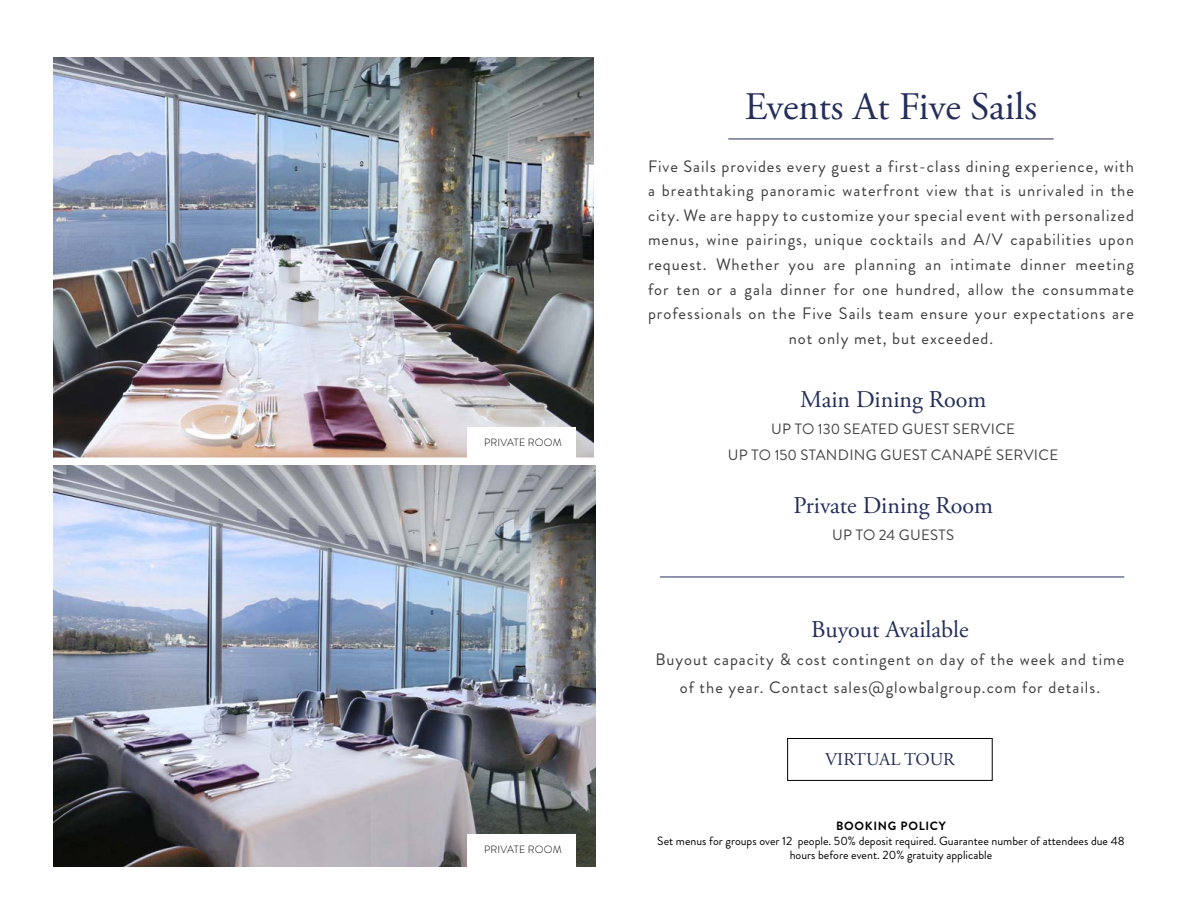
<style>
.page{position:relative;width:1188px;height:918px;background:#fff}
.page>*{position:absolute;margin:0;border:0;box-sizing:border-box;transform-origin:0 0}
.t1{font:39px "Adobe Garamond Pro";color:#242e59}
.t2{font:24px "Adobe Garamond Pro";color:#242e59}
.t3{font:18px "Adobe Garamond Pro";color:#242e59}
.t4{font:16.5px/24.6px "Brandon Grotesque";letter-spacing:.06em;color:#3d3d3f;text-align:center}
.t5{font:15px/26.4px "Brandon Grotesque";letter-spacing:.02em;color:#434345;text-align:center}
.t6{font:12px/14.4px "Brandon Grotesque";color:#000;text-align:center}
.t7{font:700 12px "Brandon Grotesque";letter-spacing:.06em;color:#000}
.t8{font:300 10.5px "Brandon Grotesque";letter-spacing:.02em;color:#000}
</style>
<div class="page">
<img style="left:53px;top:57px;width:540px;height:401px">
<img style="left:53px;top:465px;width:543px;height:402px">
<div style="left:468px;top:427px;width:108px;height:34px;background:#fff"></div>
<div style="left:468px;top:834px;width:108px;height:34px;background:#fff"></div>
<hr style="left:728px;top:139px;width:326px;height:1px;background:#242e59">
<hr style="left:660px;top:577px;width:464px;height:1px;background:#242e59">
<svg style="left:787px;top:738px;width:206px;height:43px"></svg>
<p class="t8" style="left:484px;top:435px;width:79px">PRIVATE ROOM</p>
<p class="t8" style="left:484px;top:843px;width:79px">PRIVATE ROOM</p>
<h1 class="t1" style="left:745px;top:84px;width:294px">Events At Five Sails</h1>
<p class="t4" style="left:648px;top:154px;width:488px">Five Sails provides every guest a first-class dining experience, with a breathtaking panoramic waterfront view that is unrivaled in the city. We are happy to customize your special event with personalized menus, wine pairings, unique cocktails and A/V capabilities upon request. Whether you are planning an intimate dinner meeting for ten or a gala dinner for one hundred, allow the consummate professionals on the Five Sails team ensure your expectations are not only met, but exceeded.</p>
<h2 class="t2" style="left:800px;top:385px;width:188px">Main Dining Room</h2>
<p class="t5" style="left:728px;top:416px;width:332px">UP TO 130 SEATED GUEST SERVICE<br>UP TO 150 STANDING GUEST CANAPÉ SERVICE</p>
<h2 class="t2" style="left:793px;top:491px;width:201px">Private Dining Room</h2>
<p class="t5" style="left:832px;top:522px;width:123px">UP TO 24 GUESTS</p>
<h2 class="t2" style="left:811px;top:615px;width:159px">Buyout Available</h2>
<p class="t4" style="left:656px;top:646px;width:470px;line-height:27.6px">Buyout capacity &amp; cost contingent on day of the week and time of the year. Contact sales@glowbalgroup.com for details.</p>
<p class="t3" style="left:825px;top:748px;width:131px">VIRTUAL TOUR</p>
<p class="t7" style="left:836px;top:818px;width:111px">BOOKING POLICY</p>
<p class="t6" style="left:657px;top:834px;width:469px">Set menus for groups over 12 people. 50% deposit required. Guarantee number of attendees due 48 hours before event. 20% gratuity applicable</p>
</div>
